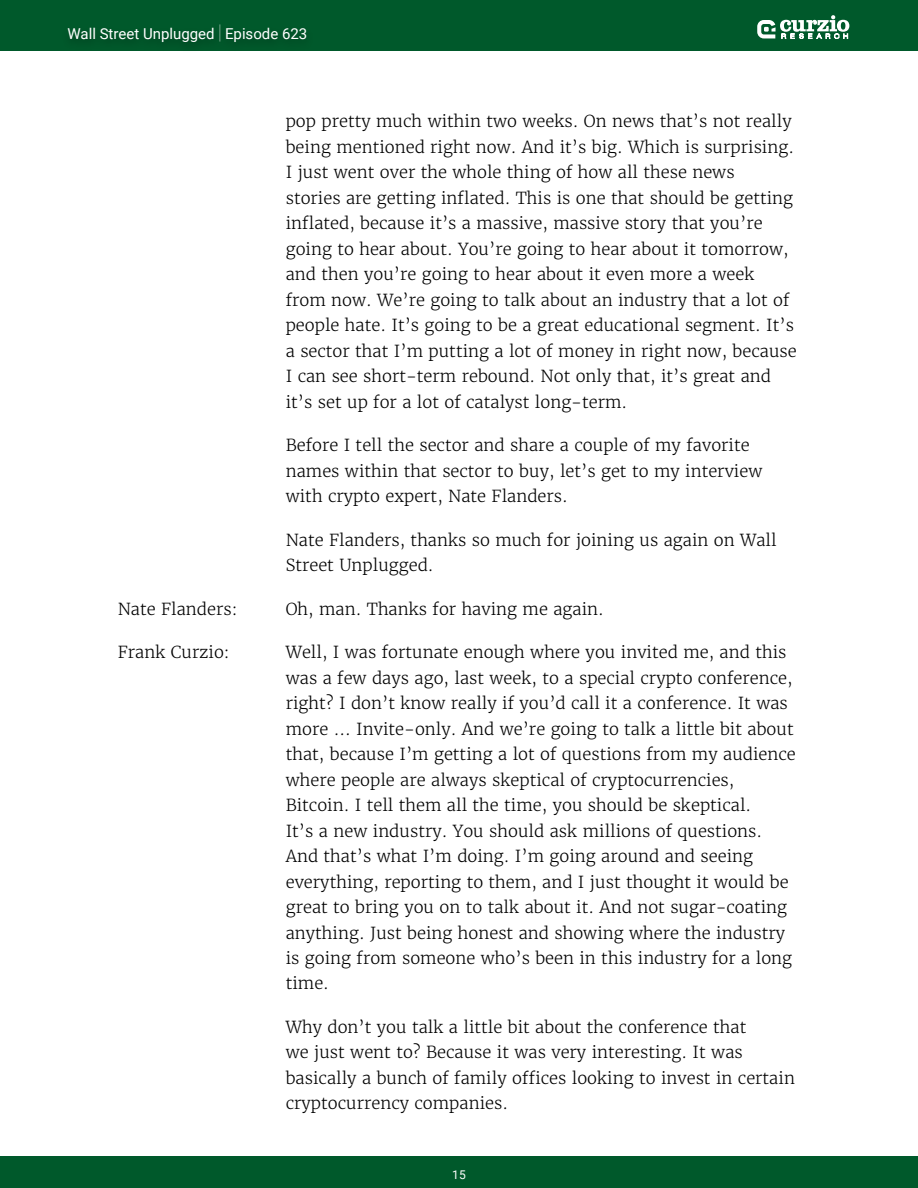
<style>
.page{position:relative;width:918px;height:1188px;background:#fff}
.page>*{position:absolute;margin:0;border:0;box-sizing:border-box;transform-origin:0 0}
.t1{font:300 16.5px/25.5px "Merriweather";color:#000}
.t2{font:15px "Roboto";color:#fff}
.t3{font:12px "Roboto";color:#fff}
.s1{font-weight:100;font-size:20.25px}
</style>
<div class="page">
<div style="left:0;top:0;width:918px;height:51px;background:#00592b"></div>
<div style="left:0;top:1156px;width:918px;height:32px;background:#00592b"></div>
<div style="left:61px;top:22px;width:253px;height:32px;background:#000;opacity:.3"></div>
<svg style="left:757px;top:15px;width:92px;height:24px"></svg>
<p class="t2" style="left:68px;top:24px;width:241px">Wall Street Unplugged <span class="s1">|</span> Episode 623</p>
<p class="t1" style="left:286px;top:109px;width:513px">pop pretty much within two weeks. On news that’s not really being mentioned right now. And it’s big. Which is surprising.<br>I just went over the whole thing of how all these news<br>stories are getting inflated. This is one that should be getting inflated, because it’s a massive, massive story that you’re going to hear about. You’re going to hear about it tomorrow, and then you’re going to hear about it even more a week from now. We’re going to talk about an industry that a lot of people hate. It’s going to be a great educational segment. It’s a sector that I’m putting a lot of money in right now, because I can see short-term rebound. Not only that, it’s great and it’s set up for a lot of catalyst long-term.</p>
<p class="t1" style="left:286px;top:433px;width:478px">Before I tell the sector and share a couple of my favorite names within that sector to buy, let’s get to my interview with crypto expert, Nate Flanders.</p>
<p class="t1" style="left:286px;top:527px;width:492px">Nate Flanders, thanks so much for joining us again on Wall<br>Street Unplugged.</p>
<p class="t1" style="left:118px;top:596px;width:121px">Nate Flanders:</p>
<p class="t1" style="left:286px;top:596px;width:320px">Oh, man. Thanks for having me again.</p>
<p class="t1" style="left:118px;top:639px;width:113px">Frank Curzio:</p>
<p class="t1" style="left:286px;top:639px;width:512px">Well, I was fortunate enough where you invited me, and this was a few days ago, last week, to a special crypto conference, right? I don’t know really if you’d call it a conference. It was more ... Invite-only. And we’re going to talk a little bit about that, because I’m getting a lot of questions from my audience where people are always skeptical of cryptocurrencies, Bitcoin. I tell them all the time, you should be skeptical.<br>It’s a new industry. You should ask millions of questions.<br>And that’s what I’m doing. I’m going around and seeing everything, reporting to them, and I just thought it would be great to bring you on to talk about it. And not sugar-coating anything. Just being honest and showing where the industry is going from someone who’s been in this industry for a long time.</p>
<p class="t1" style="left:286px;top:1014px;width:511px">Why don’t you talk a little bit about the conference that<br>we just went to? Because it was very interesting. It was basically a bunch of family offices looking to invest in certain cryptocurrency companies.</p>
<p class="t3" style="left:452px;top:1166px;width:15px">15</p>
</div>
